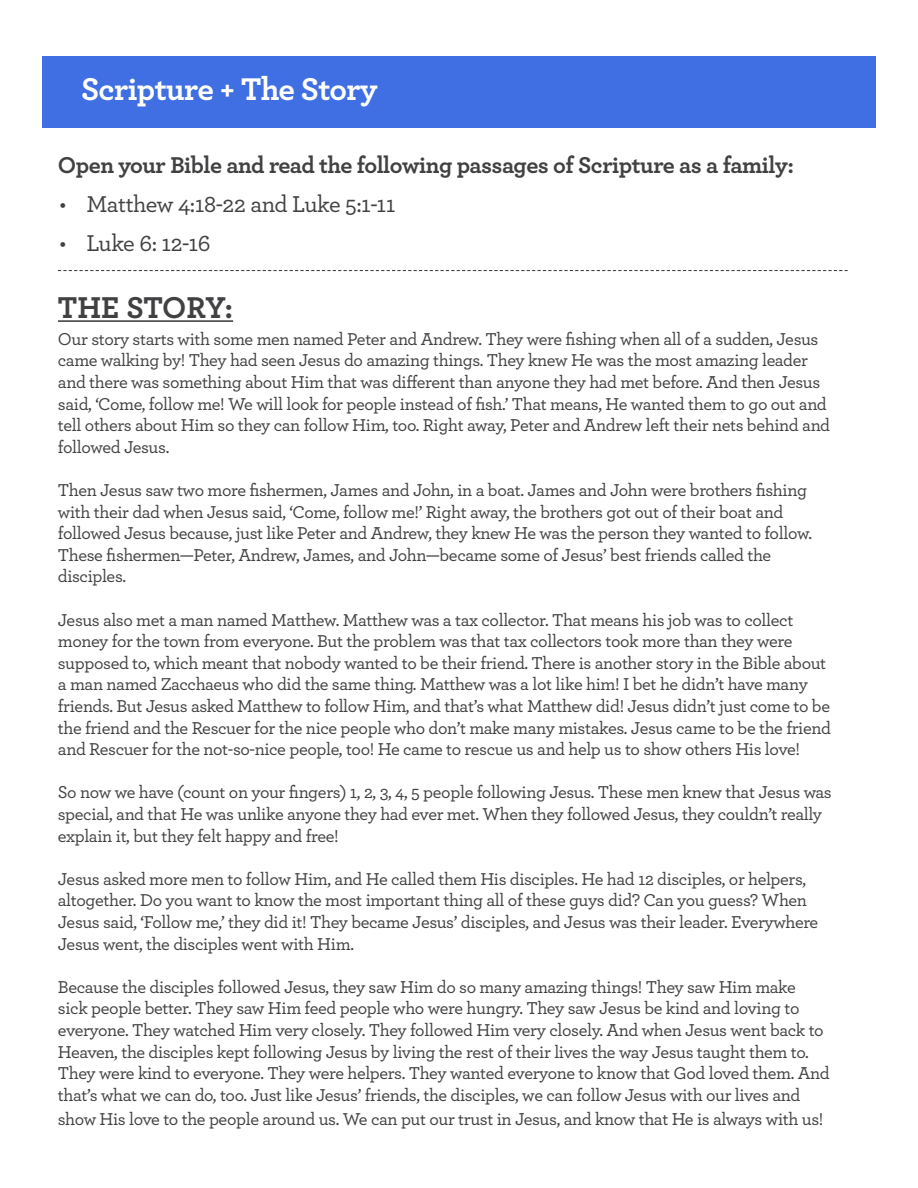
<style>
.page{position:relative;width:918px;height:1188px;background:#fff}
.page>*{position:absolute;margin:0;border:0;box-sizing:border-box;transform-origin:0 0}
.t1{font:700 33px "Archer Pro";letter-spacing:-.02em;color:#fff}
.t2{font:700 31.65px "Archer Pro";letter-spacing:-.01em;color:#414042}
.t3{font:700 24px "Archer Pro";letter-spacing:-.02em;color:#414042}
.t4{font:500 24px "Archer Pro";letter-spacing:-.02em;color:#414042}
.t5{font:500 18px/21.6px "Archer Pro";letter-spacing:-.02em;color:#414042}
</style>
<div class="page">
<div style="left:42px;top:56px;width:834px;height:71px;background:#3f6fe2"></div>
<hr style="left:58px;top:320px;width:175px;height:2px;background:#414042">
<svg style="left:58px;top:270px;width:790px;height:1px"></svg>
<h1 class="t1" style="left:81px;top:63px;width:298px">Scripture + The Story</h1>
<h3 class="t3" style="left:58px;top:146px;width:738px">Open your Bible and read the following passages of Scripture as a family:</h3>
<h3 class="t4" style="left:59px;top:187px;width:338px">• Matthew 4:18-22 and Luke 5:1-11</h3>
<h3 class="t4" style="left:59px;top:226px;width:153px">• Luke 6: 12-16</h3>
<h2 class="t2" style="left:58px;top:282px;width:177px">THE STORY:</h2>
<p class="t5" style="left:58px;top:327px;width:774px">Our story starts with some men named Peter and Andrew. They were fishing when all of a sudden, Jesus came walking by! They had seen Jesus do amazing things. They knew He was the most amazing leader and there was something about Him that was different than anyone they had met before. And then Jesus said, ‘Come, follow me! We will look for people instead of fish.’ That means, He wanted them to go out and tell others about Him so they can follow Him, too. Right away, Peter and Andrew left their nets behind and followed Jesus.</p>
<p class="t5" style="left:58px;top:478px;width:756px">Then Jesus saw two more fishermen, James and John, in a boat. James and John were brothers fishing with their dad when Jesus said, ‘Come, follow me!’ Right away, the brothers got out of their boat and followed Jesus because, just like Peter and Andrew, they knew He was the person they wanted to follow.<br>These fishermen—Peter, Andrew, James, and John—became some of Jesus’ best friends called the disciples.</p>
<p class="t5" style="left:58px;top:608px;width:775px">Jesus also met a man named Matthew. Matthew was a tax collector. That means his job was to collect money for the town from everyone. But the problem was that tax collectors took more than they were supposed to, which meant that nobody wanted to be their friend. There is another story in the Bible about a man named Zacchaeus who did the same thing. Matthew was a lot like him! I bet he didn’t have many friends. But Jesus asked Matthew to follow Him, and that’s what Matthew did! Jesus didn’t just come to be the friend and the Rescuer for the nice people who don’t make many mistakes. Jesus came to be the friend and Rescuer for the not-so-nice people, too! He came to rescue us and help us to show others His love!</p>
<p class="t5" style="left:58px;top:781px;width:775px">So now we have (count on your fingers) 1, 2, 3, 4, 5 people following Jesus. These men knew that Jesus was special, and that He was unlike anyone they had ever met. When they followed Jesus, they couldn’t really explain it, but they felt happy and free!</p>
<p class="t5" style="left:58px;top:867px;width:762px">Jesus asked more men to follow Him, and He called them His disciples. He had 12 disciples, or helpers, altogether. Do you want to know the most important thing all of these guys did? Can you guess? When Jesus said, ‘Follow me,’ they did it! They became Jesus’ disciples, and Jesus was their leader. Everywhere Jesus went, the disciples went with Him.</p>
<p class="t5" style="left:58px;top:975px;width:773px">Because the disciples followed Jesus, they saw Him do so many amazing things! They saw Him make sick people better. They saw Him feed people who were hungry. They saw Jesus be kind and loving to everyone. They watched Him very closely. They followed Him very closely. And when Jesus went back to Heaven, the disciples kept following Jesus by living the rest of their lives the way Jesus taught them to.<br>They were kind to everyone. They were helpers. They wanted everyone to know that God loved them. And that’s what we can do, too. Just like Jesus’ friends, the disciples, we can follow Jesus with our lives and</p>
<p class="t5" style="left:58px;top:1107px;width:767px">show His love to the people around us. We can put our trust in Jesus, and know that He is always with us!</p>
</div>
